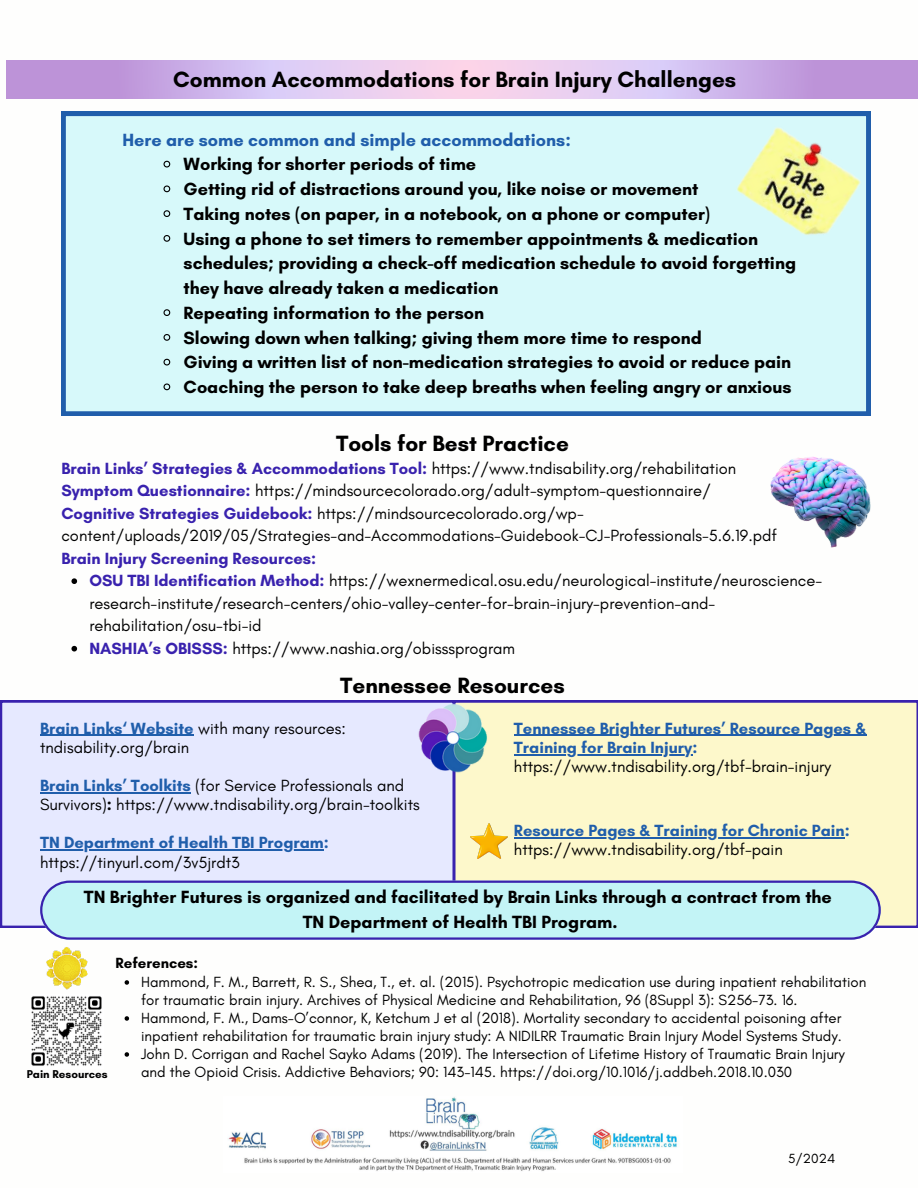
<style>
.page{position:relative;width:918px;height:1188px;background:#fff}
.page>*{position:absolute;margin:0;border:0;box-sizing:border-box;transform-origin:0 0}
.t1{font:700 22.5px "Glacial Indifference";color:#000}
.t2{font:700 18px/24.8px "Glacial Indifference";color:#000}
.t3{font:700 18px "Glacial Indifference";color:#205eab}
.t4{font:16.5px/22.5px "Glacial Indifference";color:#000}
.t5{font:700 16.5px/19.2px "Glacial Indifference";color:#205eab}
.t6{font:15px/18px "Glacial Indifference";color:#000}
.t7{font:700 15px "Glacial Indifference";color:#000}
.t8{font:13.5px "Glacial Indifference";color:#000}
.t9{font:700 11.55px "Glacial Indifference";color:#000}
.s1{font-weight:700;color:#3922ae}
.s2{font-weight:700;color:#205eab}
.s3{font-weight:700;color:#1f5eaa}
.s4{font-weight:700}
.s5{font-weight:400;color:#000}
</style>
<div class="page">
<img style="left:228px;top:1097px;width:450px;height:74px">
<div style="left:61px;top:112px;width:809px;height:303px;background:#d7f9fa"></div>
<svg style="left:163px;top:160px;width:8px;height:8px"></svg>
<svg style="left:163px;top:185px;width:8px;height:8px"></svg>
<svg style="left:163px;top:209px;width:8px;height:9px"></svg>
<svg style="left:163px;top:234px;width:8px;height:9px"></svg>
<svg style="left:163px;top:308px;width:8px;height:9px"></svg>
<svg style="left:163px;top:333px;width:8px;height:9px"></svg>
<svg style="left:163px;top:358px;width:8px;height:8px"></svg>
<svg style="left:163px;top:383px;width:8px;height:8px"></svg>
<img style="left:710px;top:98px;width:171px;height:171px">
<svg style="left:7px;top:60px;width:911px;height:38px;background:#d5b7e7"></svg>
<img style="left:770px;top:456px;width:101px;height:91px">
<div style="left:0;top:700px;width:453px;height:228px;background:#e6e9ff"></div>
<div style="left:453px;top:700px;width:465px;height:228px;background:#fdf8cb"></div>
<svg style="left:40px;top:881px;width:840px;height:59px;background:#b9e4f0"></svg>
<hr style="left:40px;top:735px;width:154px;height:1px;background:#205eab">
<hr style="left:40px;top:792px;width:142px;height:1px;background:#205eab">
<hr style="left:40px;top:850px;width:284px;height:1px;background:#205eab">
<img style="left:415px;top:700px;width:75px;height:76px">
<img style="left:471px;top:824px;width:37px;height:35px">
<hr style="left:514px;top:735px;width:352px;height:1px;background:#205eab">
<hr style="left:514px;top:754px;width:178px;height:1px;background:#205eab">
<hr style="left:514px;top:837px;width:331px;height:1px;background:#205eab">
<svg style="left:125px;top:980px;width:4px;height:5px"></svg>
<svg style="left:125px;top:1016px;width:4px;height:5px"></svg>
<svg style="left:125px;top:1052px;width:4px;height:5px"></svg>
<svg style="left:71px;top:578px;width:6px;height:6px"></svg>
<svg style="left:71px;top:646px;width:6px;height:6px"></svg>
<img style="left:46px;top:947px;width:42px;height:43px">
<img style="left:31px;top:996px;width:71px;height:70px">
<h1 class="t1" style="left:173px;top:66px;width:564px">Common Accommodations for Brain Injury Challenges</h1>
<p class="t3" style="left:122px;top:128px;width:450px">Here are some common and simple accommodations:</p>
<h1 class="t2" style="left:184px;top:152px;width:294px">Working for shorter periods of time</h1>
<p class="t2" style="left:184px;top:176px;width:516px">Getting rid of distractions around you, like noise or movement</p>
<h2 class="t2" style="left:184px;top:201px;width:528px">Taking notes (on paper, in a notebook, on a phone or computer)</h2>
<p class="t2" style="left:184px;top:226px;width:614px">Using a phone to set timers to remember appointments &amp; medication schedules; providing a check-off medication schedule to avoid forgetting they have already taken a medication</p>
<p class="t2" style="left:184px;top:300px;width:302px">Repeating information to the person</p>
<p class="t2" style="left:184px;top:325px;width:520px">Slowing down when talking; giving them more time to respond</p>
<p class="t2" style="left:184px;top:350px;width:609px">Giving a written list of non-medication strategies to avoid or reduce pain</p>
<p class="t2" style="left:184px;top:374px;width:610px">Coaching the person to take deep breaths when feeling angry or anxious</p>
<h3 class="t1" style="left:336px;top:429px;width:234px">Tools for Best Practice</h3>
<h3 class="t4" style="left:61px;top:457px;width:717px"><span class="s1">Brain Links’ Strategies &amp; Accommodations Tool:</span> https://www.tndisability.org/rehabilitation <span class="s1">Symptom Questionnaire:</span> https://mindsourcecolorado.org/adult-symptom-questionnaire/ <span class="s1">Cognitive Strategies Guidebook:</span> https://mindsourcecolorado.org/wp&shy;content/uploads/2019/05/Strategies-and-Accommodations-Guidebook-CJ-Professionals-5.6.19.pdf <span class="s1">Brain Injury Screening Resources:</span></h3>
<h2 class="t4" style="left:89px;top:569px;width:734px"><span class="s1">OSU TBI Identification Method:</span> https://wexnermedical.osu.edu/neurological-institute/neuroscience&shy;research-institute/research-centers/ohio-valley-center-for-brain-injury-prevention-and&shy;rehabilitation/osu-tbi-id</h2>
<p class="t4" style="left:89px;top:637px;width:427px"><span class="s1">NASHIA’s OBISSS:</span> https://www.nashia.org/obisssprogram</p>
<h1 class="t1" style="left:340px;top:671px;width:226px">Tennessee Resources</h1>
<p class="t5" style="left:514px;top:718px;width:354px">Tennessee Brighter Futures’ Resource Pages &amp;</p>
<h3 class="t4" style="left:514px;top:737px;width:319px;line-height:19.2px"><span class="s2">Training for Brain Injury: </span>https://www.tndisability.org/tbf-brain-injury</h3>
<p class="t4" style="left:40px;top:718px;width:307px;line-height:19.2px"><span class="s2">Brain Links‘ Website</span> with many resources: tndisability.org/brain</p>
<p class="t4" style="left:40px;top:776px;width:381px;line-height:19.2px"><span class="s2">Brain Links’ Toolkit</span><span class="s3">s</span> (for Service Professionals and<br>Survivors)<span class="s4">:</span> https://www.tndisability.org/brain-toolkits</p>
<p class="t5" style="left:40px;top:833px;width:290px">TN Department of Health TBI Program: <span class="s5">https://tinyurl.com/3v5jrdt3</span></p>
<p class="t5" style="left:514px;top:821px;width:337px">Resource Pages &amp; Training for Chronic Pain: <span class="s5">https://www.tndisability.org/tbf-pain</span></p>
<p class="t2" style="left:84px;top:885px;width:750px;text-align:center">TN Brighter Futures is organized and facilitated by Brain Links through a contract from the<br>TN Department of Health TBI Program.</p>
<p class="t9" style="left:27px;top:1068px;width:83px">Pain Resources</p>
<h3 class="t7" style="left:116px;top:954px;width:84px">References:</h3>
<p class="t6" style="left:141px;top:973px;width:727px">Hammond, F. M., Barrett, R. S., Shea, T., et. al. (2015). Psychotropic medication use during inpatient rehabilitation for traumatic brain injury. Archives of Physical Medicine and Rehabilitation, 96 (8Suppl 3): S256-73. 16.</p>
<p class="t6" style="left:141px;top:1009px;width:702px">Hammond, F. M., Dams-O’connor, K, Ketchum J et al (2018). Mortality secondary to accidental poisoning after inpatient rehabilitation for traumatic brain injury study: A NIDILRR Traumatic Brain Injury Model Systems Study.</p>
<h3 class="t6" style="left:141px;top:1045px;width:705px">John D. Corrigan and Rachel Sayko Adams (2019). The Intersection of Lifetime History of Traumatic Brain Injury and the Opioid Crisis. Addictive Behaviors; 90: 143-145. https://doi.org/10.1016/j.addbeh.2018.10.030</h3>
<h3 class="t8" style="left:788px;top:1151px;width:49px">5/2024</h3>
</div>
